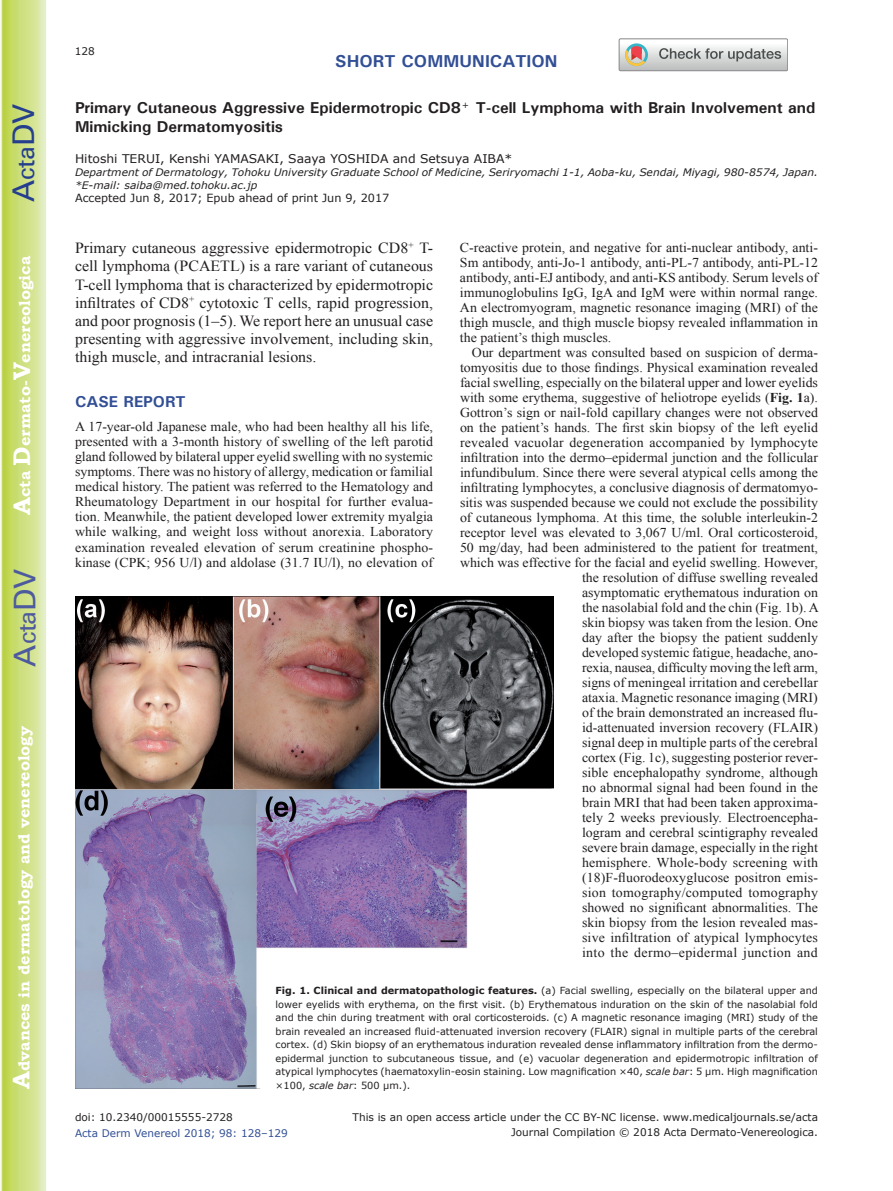
<style>
.page{position:relative;width:893px;height:1191px;background:#fff}
.page>*{position:absolute;margin:0;border:0;box-sizing:border-box;transform-origin:0 0}
.t1{font:30px "Univers";color:#4d5a9e}
.t2{font:30px "Univers";color:#253f8e}
.t3{font:700 17.25px "Univers";color:#324f95}
.t4{font:700 15.75px/18.9px "Univers";color:#231f20}
.t5{font:700 15.75px "Bookman Old Style";color:#fff}
.t6{font:700 15.75px "Univers";color:#324f95}
.t7{font:15.45px/18px "Times New Roman";color:#231f20;text-align:justify}
.t8{font:13.5px/15px "Times New Roman";color:#231f20;text-align:justify}
.t9{font:12px "Verdana";color:#231f20}
.t10{font:11.25px "Verdana";color:#231f20}
.t11{font:10.5px "Verdana";color:#231f20}
.t12{font:10.5px "Verdana";color:#324f95}
.t13{font:italic 10.35px/12.8px "Verdana";color:#231f20}
.t14{font:9.75px/13.5px "Verdana";color:#231f20;text-align:justify}
.s1{font-size:24px}
.s2{font-weight:700}
.s3{font-style:italic}
</style>
<div class="page">
<svg style="left:1px;top:0;width:45px;height:1191px;background:#cfe084"></svg>
<svg style="left:619px;top:39px;width:169px;height:32px"></svg>
<img style="left:75px;top:596px;width:479px;height:493px">
<h1 class="t2" style="left:6px;top:202px;width:100px;rotate:-90deg">A<span class="s1">cta</span>DV</h1>
<p class="t5" style="left:15px;top:515px;width:260px;rotate:-90deg"><span class="s1">A</span>cta <span class="s1">D</span>ermato-<span class="s1">V</span>enereologica</p>
<h1 class="t1" style="left:7px;top:666px;width:100px;rotate:-90deg">A<span class="s1">cta</span>DV</h1>
<p class="t5" style="left:15px;top:1088px;width:364px;rotate:-90deg"><span class="s1">A</span>dvances in dermatology and venereology</p>
<p class="t11" style="left:75px;top:44px;width:22px">128</p>
<p class="t3" style="left:335px;top:50px;width:224px">SHORT COMMUNICATION</p>
<p class="t4" style="left:75px;top:98px;width:742px">Primary Cutaneous Aggressive Epidermotropic CD8<sup>+</sup> T-cell Lymphoma with Brain Involvement and<br>Mimicking Dermatomyositis</p>
<p class="t9" style="left:75px;top:151px;width:439px">Hitoshi TERUI, Kenshi YAMASAKI, Saaya YOSHIDA and Setsuya AIBA*</p>
<p class="t13" style="left:75px;top:166px;width:745px">Department of Dermatology, Tohoku University Graduate School of Medicine, Seriryomachi 1-1, Aoba-ku, Sendai, Miyagi, 980-8574, Japan. *E-mail: saiba@med.tohoku.ac.jp</p>
<p class="t10" style="left:75px;top:190px;width:316px">Accepted Jun 8, 2017; Epub ahead of print Jun 9, 2017</p>
<p class="t7" style="left:75px;top:239px;width:360px">Primary cutaneous aggressive epidermotropic CD8<sup>+</sup> T&shy;cell lymphoma (PCAETL) is a rare variant of cutaneous T-cell lymphoma that is characterized by epidermotropic infiltrates of CD8<sup>+</sup> cytotoxic T cells, rapid progression, and poor prognosis (1–5). We report here an unusual case presenting with aggressive involvement, including skin, thigh muscle, and intracranial lesions.</p>
<p class="t6" style="left:75px;top:392px;width:112px">CASE REPORT</p>
<p class="t8" style="left:75px;top:419px;width:360px">A 17-year-old Japanese male, who had been healthy all his life, presented with a 3-month history of swelling of the left parotid gland followed by bilateral upper eyelid swelling with no systemic symptoms. There was no history of allergy, medication or familial medical history. The patient was referred to the Hematology and Rheumatology Department in our hospital for further evalua&shy;tion. Meanwhile, the patient developed lower extremity myalgia while walking, and weight loss without anorexia. Laboratory examination revealed elevation of serum creatinine phospho&shy;kinase (CPK; 956 U/l) and aldolase (31.7 IU/l), no elevation of</p>
<p class="t8" style="left:460px;top:240px;width:360px">C-reactive protein, and negative for anti-nuclear antibody, anti-Sm antibody, anti-Jo-1 antibody, anti-PL-7 antibody, anti-PL-12 antibody, anti-EJ antibody, and anti-KS antibody. Serum levels of immunoglobulins IgG, IgA and IgM were within normal range.<br>An electromyogram, magnetic resonance imaging (MRI) of the thigh muscle, and thigh muscle biopsy revealed inflammation in the patient’s thigh muscles.</p>
<p class="t8" style="left:460px;top:345px;width:360px;text-align:right">Our department was consulted based on suspicion of derma&shy;tomyositis due to those findings. Physical examination revealed facial swelling, especially on the bilateral upper and lower eyelids with some erythema, suggestive of heliotrope eyelids (<span class="s2">Fig. 1</span>a).<br>Gottron’s sign or nail-fold capillary changes were not observed on the patient’s hands. The first skin biopsy of the left eyelid revealed vacuolar degeneration accompanied by lymphocyte infiltration into the dermo–epidermal junction and the follicular infundibulum. Since there were several atypical cells among the infiltrating lymphocytes, a conclusive diagnosis of dermatomyo&shy;sitis was suspended because we could not exclude the possibility of cutaneous lymphoma. At this time, the soluble interleukin-2 receptor level was elevated to 3,067 U/ml. Oral corticosteroid, 50 mg/day, had been administered to the patient for treatment, which was effective for the facial and eyelid swelling. However, the resolution of diffuse swelling revealed<br>asymptomatic erythematous induration on<br>the nasolabial fold and the chin (Fig. 1b). A<br>skin biopsy was taken from the lesion. One<br>day after the biopsy the patient suddenly<br>developed systemic fatigue, headache, ano-<br>rexia, nausea, difficulty moving the left arm,<br>signs of meningeal irritation and cerebellar<br>ataxia. Magnetic resonance imaging (MRI)<br>of the brain demonstrated an increased flu-<br>id-attenuated inversion recovery (FLAIR)<br>signal deep in multiple parts of the cerebral<br>cortex (Fig. 1c), suggesting posterior rever-<br>sible encephalopathy syndrome, although<br>no abnormal signal had been found in the<br>brain MRI that had been taken approxima-<br>tely 2 weeks previously. Electroencepha-<br>logram and cerebral scintigraphy revealed<br>severe brain damage, especially in the right<br>hemisphere. Whole-body screening with (18)F-fluorodeoxyglucose positron emis-<br>sion tomography/computed tomography<br>showed no significant abnormalities. The<br>skin biopsy from the lesion revealed mas-<br>sive infiltration of atypical lymphocytes<br>into the dermo–epidermal junction and</p>
<p class="t11" style="left:75px;top:1109px;width:159px">doi: 10.2340/00015555-2728</p>
<p class="t14" style="left:276px;top:984px;width:544px"><span class="s2">Fig. 1. Clinical and dermatopathologic features.</span> (a) Facial swelling, especially on the bilateral upper and lower eyelids with erythema, on the first visit. (b) Erythematous induration on the skin of the nasolabial fold and the chin during treatment with oral corticosteroids. (c) A magnetic resonance imaging (MRI) study of the brain revealed an increased fluid-attenuated inversion recovery (FLAIR) signal in multiple parts of the cerebral cortex. (d) Skin biopsy of an erythematous induration revealed dense inflammatory infiltration from the dermo&shy;epidermal junction to subcutaneous tissue, and (e) vacuolar degeneration and epidermotropic infiltration of atypical lymphocytes (haematoxylin-eosin staining. Low magnification ×40, <span class="s3">scale bar</span>: 5 µm. High magnification ×100, <span class="s3">scale bar</span>: 500 µm.).</p>
<p class="t11" style="left:353px;top:1109px;width:467px">This is an open access article under the CC BY-NC license. www.medicaljournals.se/acta</p>
<p class="t12" style="left:75px;top:1125px;width:214px">Acta Derm Venereol 2018; 98: 128–129</p>
<p class="t11" style="left:511px;top:1125px;width:308px">Journal Compilation © 2018 Acta Dermato-Venereologica.</p>
</div>
